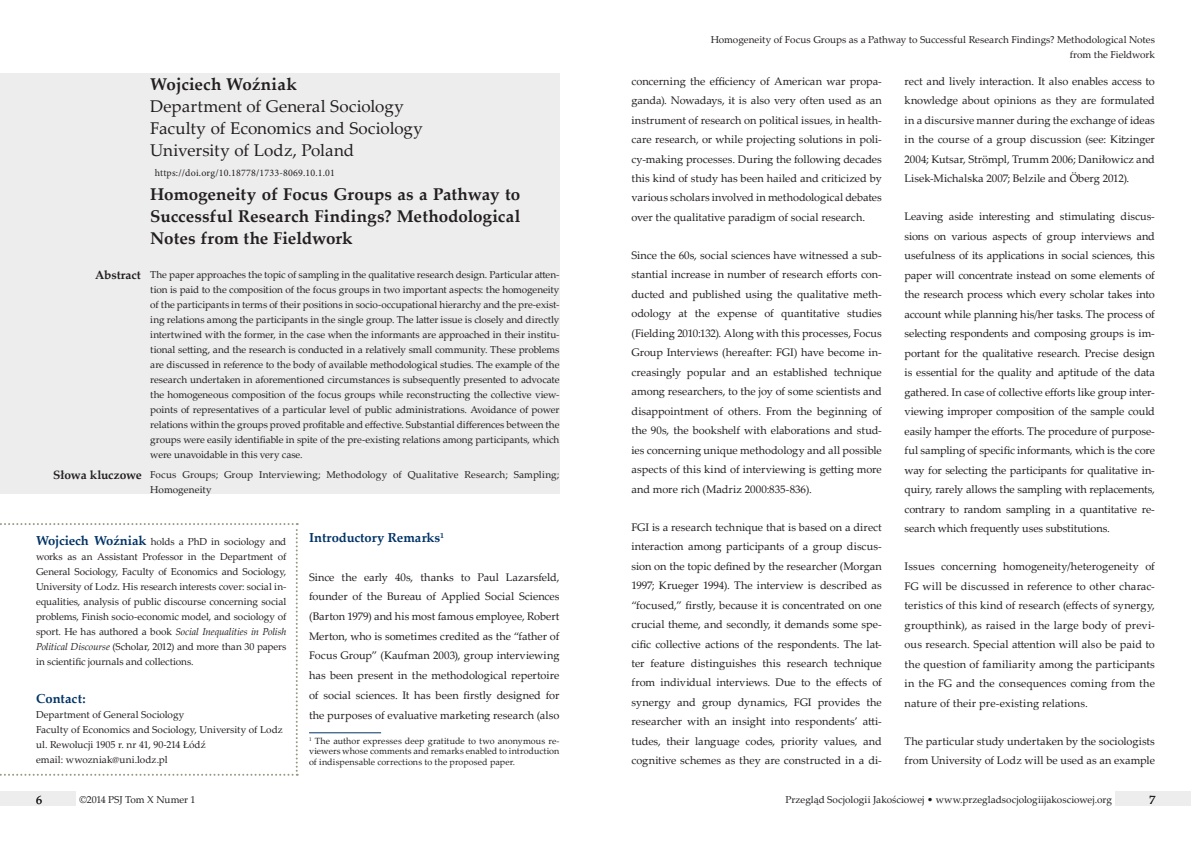
<style>
.page{position:relative;width:1191px;height:842px;background:#fff}
.page>*{position:absolute;margin:0;border:0;box-sizing:border-box;transform-origin:0 0}
.Normalny{font:700 17px/22px "Palatino Linotype";color:#231f20;text-align:justify}
.Normalny-2{font:17px "Palatino Linotype";color:#231f20}
.Normalny-3{font:700 13px "Palatino Linotype";color:#036}
.t1{font:700 12px "Palatino Linotype";letter-spacing:-.01em;color:#231f20}
.t2{font:12px "Palatino Linotype";color:#231f20}
.Tekst_podstawowy_wci{font:11px/19.5px "Palatino Linotype";color:#231f20;text-align:justify}
.Normalny-4{font:11px/19.5px "Palatino Linotype";color:#231f20;text-align:justify}
.Normalny-5{font:10px/15px "Palatino Linotype";color:#231f20;text-align:justify}
.t3{font:10px "Minion Pro";letter-spacing:.015em;color:#231f20}
.t4{font:9px/10.8px "Palatino Linotype";letter-spacing:.005em;color:#231f20;text-align:justify}
.s1{font-weight:700;font-size:13px;color:#036}
.s2{font-style:italic}
</style>
<div class="page">
<div style="left:1115px;top:791px;width:76px;height:15px;background:#ededed"></div>
<div style="left:0;top:791px;width:76px;height:15px;background:#ededed"></div>
<div style="left:0;top:73px;width:559px;height:420px;background:#ededed"></div>
<hr style="left:309px;top:732px;width:72px;height:1px;background:#036">
<svg style="left:0;top:523px;width:298px;height:253px"></svg>
<p class="Normalny" style="left:150px;top:73px;width:148px">Wojciech Woźniak</p>
<p class="Normalny-2" style="left:150px;top:95px;width:255px">Department of General Sociology</p>
<p class="Normalny-2" style="left:150px;top:117px;width:274px">Faculty of Economics and Sociology</p>
<p class="Normalny-2" style="left:150px;top:139px;width:205px">University of Lodz, Poland</p>
<p class="Normalny" style="left:150px;top:183px;width:371px">Homogeneity of Focus Groups as a Pathway to Successful Research Findings? Methodological Notes from the Fieldwork</p>
<p class="t3" style="left:155px;top:166px;width:182px">https://doi.org/10.18778/1733-8069.10.1.01</p>
<p class="t1" style="left:95px;top:266px;width:47px">Abstract</p>
<p class="Normalny-5" style="left:150px;top:266px;width:411px">The paper approaches the topic of sampling in the qualitative research design. Particular atten&shy;tion is paid to the composition of the focus groups in two important aspects: the homogeneity of the participants in terms of their positions in socio-occupational hierarchy and the pre-exist&shy;ing relations among the participants in the single group. The latter issue is closely and directly intertwined with the former, in the case when the informants are approached in their institu&shy;tional setting, and the research is conducted in a relatively small community. These problems are discussed in reference to the body of available methodological studies. The example of the research undertaken in aforementioned circumstances is subsequently presented to advocate the homogeneous composition of the focus groups while reconstructing the collective view&shy;points of representatives of a particular level of public administrations. Avoidance of power relations within the groups proved profitable and effective. Substantial differences between the groups were easily identifiable in spite of the pre-existing relations among participants, which were unavoidable in this very case.</p>
<p class="Normalny-5" style="left:150px;top:467px;width:411px">Focus Groups; Group Interviewing; Methodology of Qualitative Research; Sampling;<br>Homogeneity</p>
<p class="Normalny-3" style="left:309px;top:529px;width:136px">Introductory Remarks<sup>1</sup></p>
<p class="Tekst_podstawowy_wci" style="left:309px;top:567px;width:252px">Since the early 40s, thanks to Paul Lazarsfeld, founder of the Bureau of Applied Social Sciences (Barton 1979) and his most famous employee, Robert Merton, who is sometimes credited as the “father of Focus Group” (Kaufman 2003), group interviewing has been present in the methodological repertoire of social sciences. It has been firstly designed for the purposes of evaluative marketing research (also</p>
<p class="t4" style="left:309px;top:735px;width:252px"><sup>1</sup> The author expresses deep gratitude to two anonymous re&shy;viewers whose comments and remarks enabled to introduction of indispensable corrections to the proposed paper.</p>
<p class="t1" style="left:53px;top:466px;width:90px">Słowa kluczowe</p>
<p class="Normalny-5" style="left:36px;top:534px;width:252px"><span class="s1">Wojciech Woźniak</span> holds a PhD in sociology and works as an Assistant Professor in the Department of General Sociology, Faculty of Economics and Sociology, University of Lodz. His research interests cover: social in&shy;equalities, analysis of public discourse concerning social problems, Finish socio-economic model, and sociology of sport. He has authored a book <span class="s2">Social Inequalities in Polish Political Discourse</span> (Scholar, 2012) and more than 30 papers in scientific journals and collections.</p>
<p class="Normalny-3" style="left:36px;top:689px;width:51px">Contact:</p>
<p class="Normalny-5" style="left:36px;top:706px;width:150px">Department of General Sociology</p>
<p class="Normalny-5" style="left:36px;top:721px;width:248px">Faculty of Economics and Sociology, University of Lodz</p>
<p class="Normalny-5" style="left:36px;top:736px;width:171px">ul. Rewolucji 1905 r. nr 41, 90-214 Łódź</p>
<p class="Normalny-5" style="left:36px;top:751px;width:133px">email: wwozniak@uni.lodz.pl</p>
<p class="Normalny-5" style="left:711px;top:32px;width:446px;text-align:right">Homogeneity of Focus Groups as a Pathway to Successful Research Findings? Methodological Notes from the Fieldwork</p>
<p class="Tekst_podstawowy_wci" style="left:631px;top:71px;width:252px">concerning the efficiency of American war propa&shy;ganda). Nowadays, it is also very often used as an instrument of research on political issues, in health&shy;care research, or while projecting solutions in poli&shy;cy-making processes. During the following decades this kind of study has been hailed and criticized by various scholars involved in methodological debates over the qualitative paradigm of social research.</p>
<p class="Tekst_podstawowy_wci" style="left:631px;top:245px;width:252px">Since the 60s, social sciences have witnessed a sub&shy;stantial increase in number of research efforts con&shy;ducted and published using the qualitative meth&shy;odology at the expense of quantitative studies (Fielding 2010:132). Along with this processes, Focus Group Interviews (hereafter: FGI) have become in&shy;creasingly popular and an established technique among researchers, to the joy of some scientists and disappointment of others. From the beginning of the 90s, the bookshelf with elaborations and stud&shy;ies concerning unique methodology and all possible aspects of this kind of interviewing is getting more and more rich (Madriz 2000:835-836).</p>
<p class="Normalny-4" style="left:631px;top:517px;width:252px">FGI is a research technique that is based on a direct interaction among participants of a group discus&shy;sion on the topic defined by the researcher (Morgan 1997; Krueger 1994). The interview is described as “focused,” firstly, because it is concentrated on one crucial theme, and secondly, it demands some spe&shy;cific collective actions of the respondents. The lat&shy;ter feature distinguishes this research technique from individual interviews. Due to the effects of synergy and group dynamics, FGI provides the researcher with an insight into respondents’ atti&shy;tudes, their language codes, priority values, and cognitive schemes as they are constructed in a di-</p>
<p class="Normalny-4" style="left:904px;top:71px;width:252px">rect and lively interaction. It also enables access to knowledge about opinions as they are formulated in a discursive manner during the exchange of ideas in the course of a group discussion (see: Kitzinger 2004; Kutsar, Strömpl, Trumm 2006; Daniłowicz and Lisek-Michalska 2007; Belzile and Öberg 2012).</p>
<p class="Tekst_podstawowy_wci" style="left:904px;top:206px;width:252px">Leaving aside interesting and stimulating discus&shy;sions on various aspects of group interviews and usefulness of its applications in social sciences, this paper will concentrate instead on some elements of the research process which every scholar takes into account while planning his/her tasks. The process of selecting respondents and composing groups is im&shy;portant for the qualitative research. Precise design is essential for the quality and aptitude of the data gathered. In case of collective efforts like group inter&shy;viewing improper composition of the sample could easily hamper the efforts. The procedure of purpose&shy;ful sampling of specific informants, which is the core way for selecting the participants for qualitative in&shy;quiry, rarely allows the sampling with replacements, contrary to random sampling in a quantitative re&shy;search which frequently uses substitutions.</p>
<p class="Tekst_podstawowy_wci" style="left:904px;top:556px;width:252px">Issues concerning homogeneity/heterogeneity of FG will be discussed in reference to other charac&shy;teristics of this kind of research (effects of synergy, groupthink), as raised in the large body of previ&shy;ous research. Special attention will also be paid to the question of familiarity among the participants in the FG and the consequences coming from the nature of their pre-existing relations.</p>
<p class="Tekst_podstawowy_wci" style="left:904px;top:731px;width:252px">The particular study undertaken by the sociologists from University of Lodz will be used as an example</p>
<p class="t2" style="left:36px;top:791px;width:7px">6</p>
<p class="Normalny-5" style="left:79px;top:792px;width:118px">©2014 PSJ Tom X Numer 1</p>
<p class="Normalny-5" style="left:785px;top:792px;width:328px">Przegląd Socjologii Jakościowej • www.przegladsocjologiijakosciowej.org</p>
<p class="t2" style="left:1149px;top:791px;width:7px">7</p>
</div>
